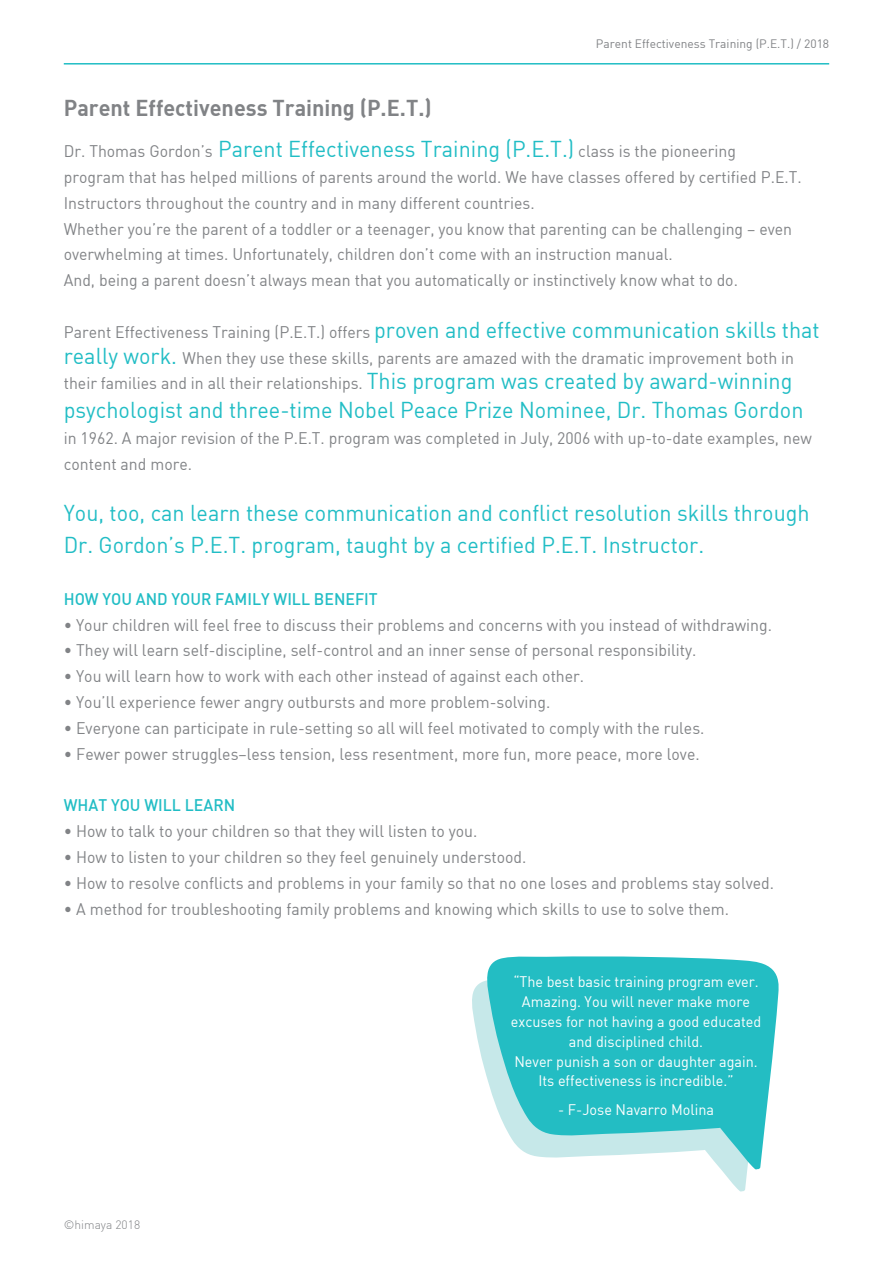
<style>
.page{position:relative;width:893px;height:1263px;background:#fff}
.page>*{position:absolute;margin:0;border:0;box-sizing:border-box;transform-origin:0 0}
.t1{font:22.5px/31.8px "DIN";color:#21bdc5;scale:.96 1}
.t2{font:22.5px "DIN Bold";color:#818386;scale:.96 1}
.t3{font:16.5px/25.8px "DIN";color:#818386;scale:.96 1}
.t4{font:16.5px "DIN Medium Alternate";color:#21bdc5;scale:.96 1}
.t5{font:15px/19.8px "DIN";color:#fff;text-align:center;scale:.96 1}
.t6{font:12px "DIN";color:#818386}
.t7{font:300 12px "DIN";color:#818386}
.s1{font-size:22.5px;color:#21bdc5}
</style>
<div class="page">
<svg style="left:472px;top:980px;width:287px;height:212px"></svg>
<hr style="left:64px;top:63px;width:765px;height:2px;background:#21bdc5">
<svg style="left:486px;top:956px;width:293px;height:213px;fill:#23bdc3"></svg>
<p class="t6" style="left:596px;top:36px;width:235px">Parent Effectiveness Training (P.E.T.) / 2018</p>
<h1 class="t2" style="left:64px;top:94px;width:385px">Parent Effectiveness Training (P.E.T.)</h1>
<p class="t3" style="left:64px;top:138px;width:770px">Dr. Thomas Gordon’s <span class="s1">Parent Effectiveness Training (P.E.T.)</span> class is the pioneering<br>program that has helped millions of parents around the world. We have classes offered by certified P.E.T.<br>Instructors throughout the country and in many different countries.<br>Whether you’re the parent of a toddler or a teenager, you know that parenting can be challenging – even overwhelming at times. Unfortunately, children don’t come with an instruction manual.<br>And, being a parent doesn’t always mean that you automatically or instinctively know what to do.</p>
<p class="t3" style="left:64px;top:319px;width:789px">Parent Effectiveness Training (P.E.T.) offers <span class="s1">proven and effective communication skills that really work.</span> When they use these skills, parents are amazed with the dramatic improvement both in their families and in all their relationships. <span class="s1">This program was created by award-winning</span></p>
<h1 class="t1" style="left:64px;top:394px;width:772px">psychologist and three-time Nobel Peace Prize Nominee, Dr. Thomas Gordon</h1>
<p class="t3" style="left:64px;top:425px;width:781px">in 1962. A major revision of the P.E.T. program was completed in July, 2006 with up-to-date examples, new content and more.</p>
<h1 class="t1" style="left:64px;top:497px;width:778px">You, too, can learn these communication and conflict resolution skills through<br>Dr. Gordon’s P.E.T. program, taught by a certified P.E.T. Instructor.</h1>
<p class="t4" style="left:64px;top:588px;width:329px">HOW YOU AND YOUR FAMILY WILL BENEFIT</p>
<p class="t3" style="left:64px;top:611px;width:739px">• Your children will feel free to discuss their problems and concerns with you instead of withdrawing.</p>
<p class="t3" style="left:64px;top:637px;width:660px">• They will learn self-discipline, self-control and an inner sense of personal responsibility.</p>
<p class="t3" style="left:64px;top:663px;width:544px">• You will learn how to work with each other instead of against each other.</p>
<p class="t3" style="left:64px;top:689px;width:508px">• You’ll experience fewer angry outbursts and more problem-solving.</p>
<p class="t3" style="left:64px;top:715px;width:669px">• Everyone can participate in rule-setting so all will feel motivated to comply with the rules.</p>
<p class="t3" style="left:64px;top:740px;width:664px">• Fewer power struggles–less tension, less resentment, more fun, more peace, more love.</p>
<p class="t4" style="left:64px;top:795px;width:180px">WHAT YOU WILL LEARN</p>
<p class="t3" style="left:64px;top:818px;width:432px">• How to talk to your children so that they will listen to you.</p>
<p class="t3" style="left:64px;top:844px;width:483px">• How to listen to your children so they feel genuinely understood.</p>
<p class="t3" style="left:64px;top:869px;width:741px">• How to resolve conflicts and problems in your family so that no one loses and problems stay solved.</p>
<p class="t3" style="left:64px;top:895px;width:694px">• A method for troubleshooting family problems and knowing which skills to use to solve them.</p>
<p class="t7" style="left:64px;top:1217px;width:78px">©himaya 2018</p>
<p class="t5" style="left:511px;top:972px;width:262px">“The best basic training program ever.<br>Amazing. You will never make more excuses for not having a good educated and disciplined child.<br>Never punish a son or daughter again.<br>Its effectiveness is incredible.”</p>
<p class="t5" style="left:558px;top:1099px;width:164px">- F-Jose Navarro Molina</p>
</div>
